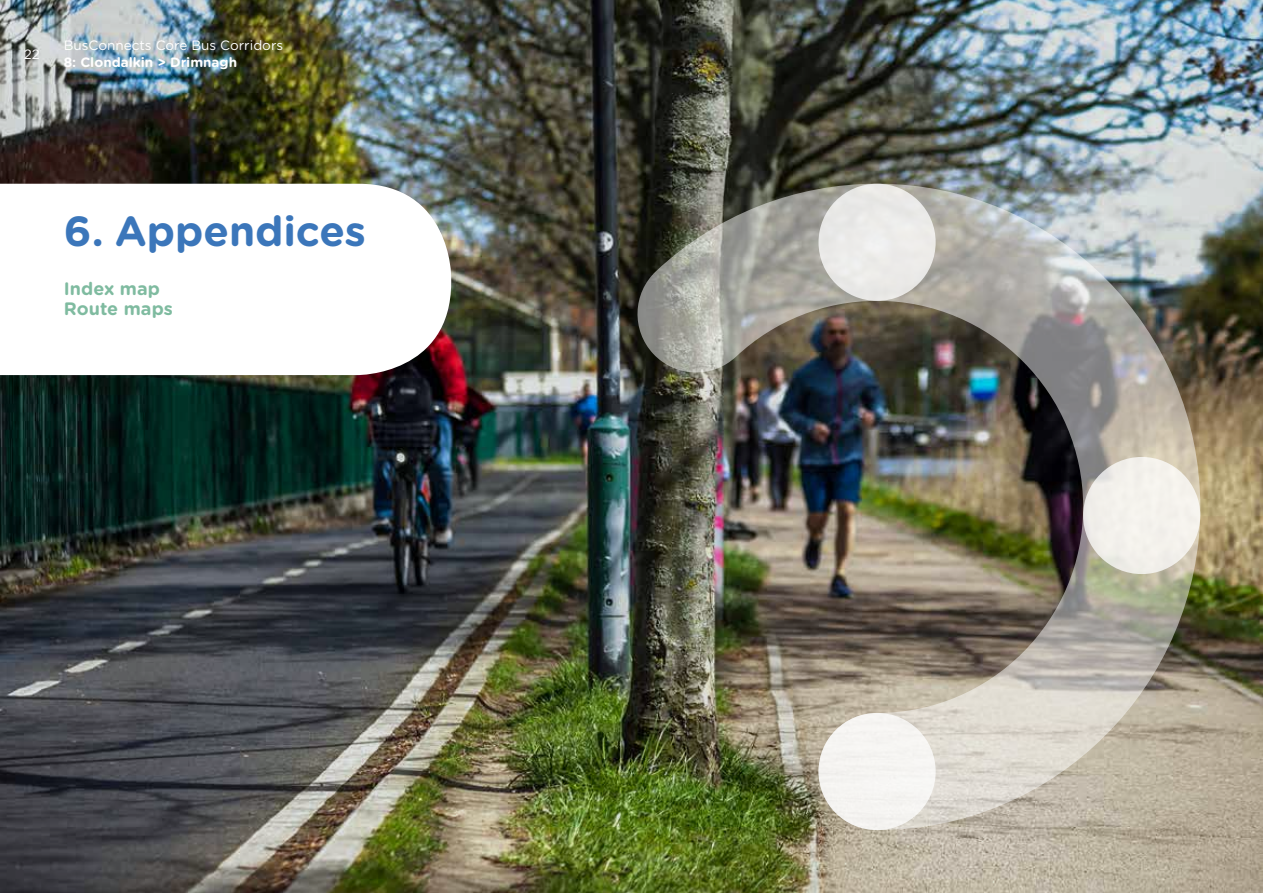
<style>
.page{position:relative;width:1263px;height:893px;background:#fff}
.page>*{position:absolute;margin:0;border:0;box-sizing:border-box;transform-origin:0 0}
.t1{font:700 42px "Gotham Rounded";letter-spacing:-.005em;color:#3b76ba}
.TOC_Header{font:700 18px/19.5px "Gotham Rounded";letter-spacing:.005em;color:#7fbba0}
.Header_-_Text_Left{font:13.5px/16.2px "Gotham Rounded";color:#fff}
.Header_-_Text_Right{font:13.5px "Gotham Rounded";color:#fff}
.s1{font-weight:700}
</style>
<div class="page">
<img style="left:0;top:0;width:1263px;height:893px">
<img style="left:636px;top:184px;width:564px;height:646px">
<div style="left:1083px;top:457px;width:117px;height:117px;background:#f3f1ec;border-radius:50%"></div>
<div style="left:818px;top:713px;width:118px;height:117px;background:#f5f4f2;border-radius:50%"></div>
<div style="left:818px;top:184px;width:118px;height:117px;background:#ebeae8;border-radius:50%"></div>
<svg style="left:0;top:184px;width:451px;height:191px"></svg>
<p class="Header_-_Text_Right" style="left:24px;top:45px;width:18px">22</p>
<p class="Header_-_Text_Left" style="left:64px;top:37px;width:221px">BusConnects Core Bus Corridors<br><span class="s1">8: Clondalkin &gt; Drimnagh</span></p>
<p class="t1" style="left:64px;top:201px;width:304px">6. Appendices</p>
<p class="TOC_Header" style="left:64px;top:279px;width:111px">Index map<br>Route maps</p>
</div>
